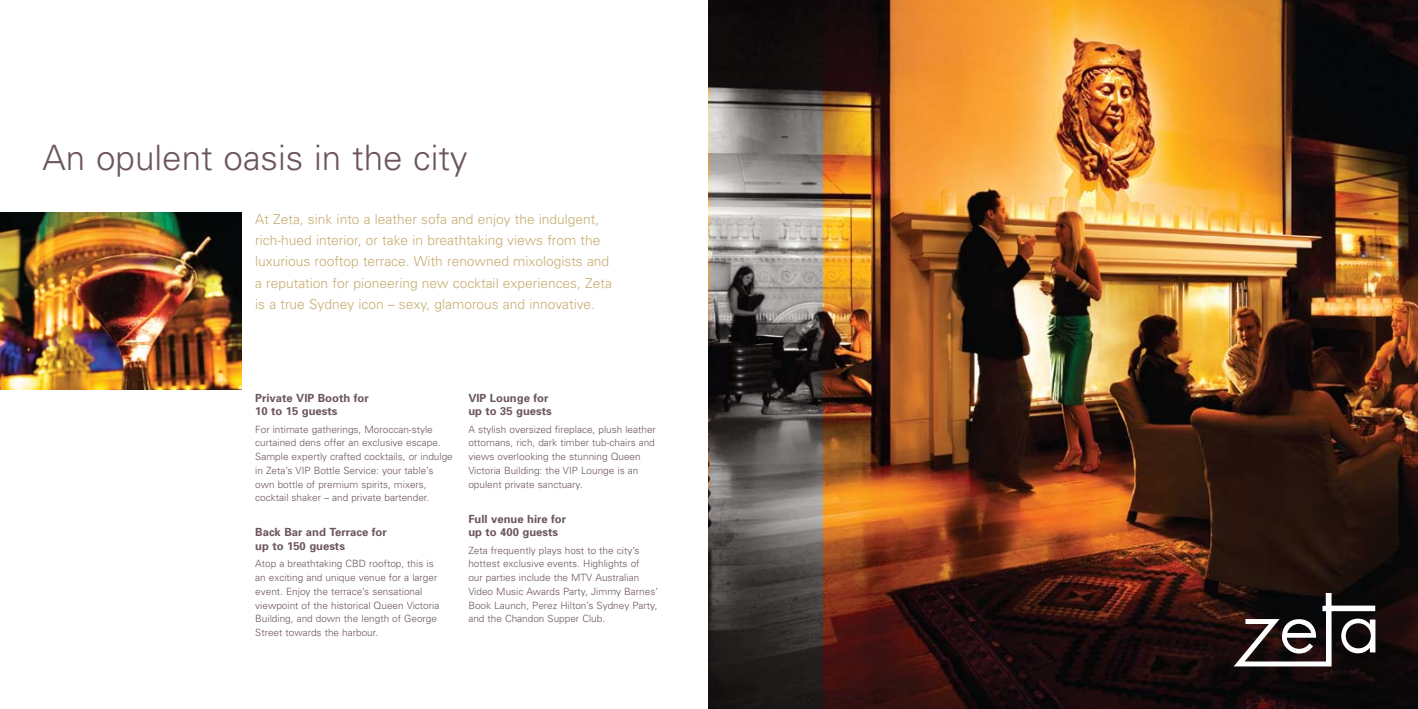
<style>
.page{position:relative;width:1418px;height:709px;background:#fff}
.page>*{position:absolute;margin:0;border:0;box-sizing:border-box;transform-origin:0 0}
.t1{font:300 35px "Univers";color:#6c5560}
.t2{font:300 13.75px/21.2px "Univers";color:#c7ad73}
.t3{font:700 11.25px/13.8px "Univers";color:#6c5560}
.t4{font:300 10px/13.8px "Univers";color:#6c5560}
</style>
<div class="page">
<img style="left:822px;top:0;width:595px;height:709px">
<img style="left:0;top:213px;width:241px;height:177px">
<svg style="left:1233px;top:593px;width:142px;height:73px"></svg>
<svg style="left:709px;top:0;width:113px;height:709px;background:#575453"></svg>
<h1 class="t1" style="left:43px;top:137px;width:427px">An opulent oasis in the city</h1>
<p class="t2" style="left:255px;top:208px;width:358px">At Zeta, sink into a leather sofa and enjoy the indulgent, rich-hued interior, or take in breathtaking views from the luxurious rooftop terrace. With renowned mixologists and a reputation for pioneering new cocktail experiences, Zeta is a true Sydney icon – sexy, glamorous and innovative.</p>
<p class="t3" style="left:255px;top:390px;width:115px">Private VIP Booth for<br>10 to 15 guests</p>
<p class="t4" style="left:255px;top:422px;width:199px">For intimate gatherings, Moroccan-style curtained dens offer an exclusive escape.<br>Sample expertly crafted cocktails, or indulge in Zeta’s VIP Bottle Service: your table’s own bottle of premium spirits, mixers, cocktail shaker – and private bartender.</p>
<p class="t3" style="left:255px;top:525px;width:133px">Back Bar and Terrace for up to 150 guests</p>
<p class="t4" style="left:255px;top:556px;width:186px">Atop a breathtaking CBD rooftop, this is an exciting and unique venue for a larger event. Enjoy the terrace’s sensational viewpoint of the historical Queen Victoria Building, and down the length of George Street towards the harbour.</p>
<p class="t3" style="left:468px;top:390px;width:85px">VIP Lounge for up to 35 guests</p>
<p class="t4" style="left:468px;top:422px;width:189px">A stylish oversized fireplace, plush leather ottomans, rich, dark timber tub-chairs and views overlooking the stunning Queen Victoria Building: the VIP Lounge is an opulent private sanctuary.</p>
<p class="t3" style="left:468px;top:511px;width:99px">Full venue hire for up to 400 guests</p>
<p class="t4" style="left:468px;top:543px;width:191px">Zeta frequently plays host to the city’s hottest exclusive events. Highlights of<br>our parties include the MTV Australian Video Music Awards Party, Jimmy Barnes’ Book Launch, Perez Hilton’s Sydney Party, and the Chandon Supper Club.</p>
</div>
